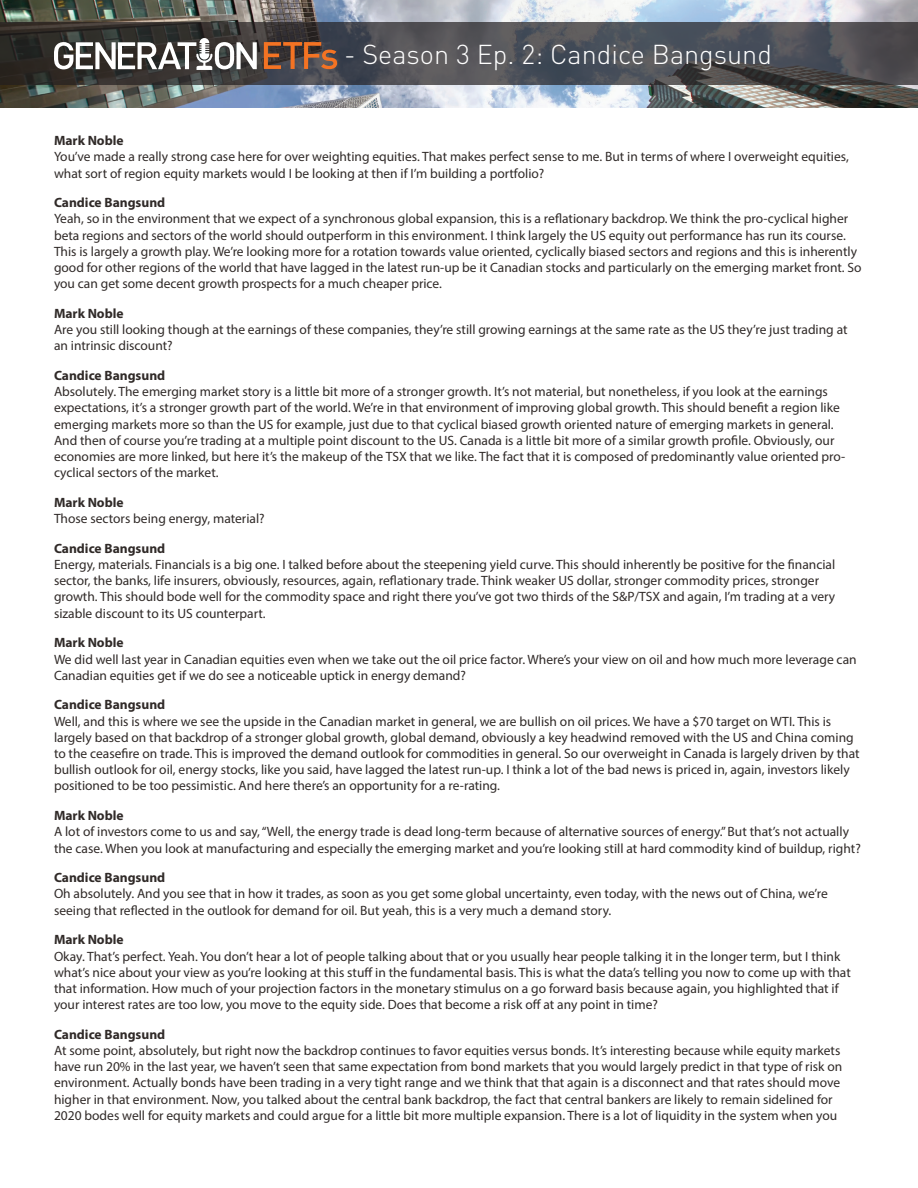
<style>
.page{position:relative;width:918px;height:1188px;background:#fff}
.page>*{position:absolute;margin:0;border:0;box-sizing:border-box;transform-origin:0 0}
.t1{font:300 27px "DIN Pro";color:#fff}
.t2{font:13.5px/16.2px "Myriad Pro";color:#302a28}
.t3{font:700 13.5px "Myriad Pro";color:#302a28}
</style>
<div class="page">
<img style="left:0;top:0;width:918px;height:108px">
<svg style="left:0;top:23px;width:918px;height:62px;background:#47484c"></svg>
<svg style="left:264px;top:42px;width:73px;height:27px;background:#855336"></svg>
<svg style="left:54px;top:38px;width:203px;height:32px"></svg>
<h1 class="t1" style="left:344px;top:34px;width:429px">- Season 3 Ep. 2: Candice Bangsund</h1>
<p class="t3" style="left:54px;top:132px;width:71px">Mark Noble</p>
<p class="t2" style="left:54px;top:148px;width:796px">You’ve made a really strong case here for over weighting equities. That makes perfect sense to me. But in terms of where I overweight equities, what sort of region equity markets would I be looking at then if I’m building a portfolio?</p>
<p class="t3" style="left:54px;top:194px;width:113px">Candice Bangsund</p>
<p class="t2" style="left:54px;top:211px;width:809px">Yeah, so in the environment that we expect of a synchronous global expansion, this is a reflationary backdrop. We think the pro-cyclical higher beta regions and sectors of the world should outperform in this environment. I think largely the US equity out performance has run its course.<br>This is largely a growth play. We’re looking more for a rotation towards value oriented, cyclically biased sectors and regions and this is inherently good for other regions of the world that have lagged in the latest run-up be it Canadian stocks and particularly on the emerging market front. So you can get some decent growth prospects for a much cheaper price.</p>
<p class="t3" style="left:54px;top:305px;width:71px">Mark Noble</p>
<p class="t2" style="left:54px;top:321px;width:795px">Are you still looking though at the earnings of these companies, they’re still growing earnings at the same rate as the US they’re just trading at an intrinsic discount?</p>
<p class="t3" style="left:54px;top:367px;width:113px">Candice Bangsund</p>
<p class="t2" style="left:54px;top:383px;width:793px">Absolutely. The emerging market story is a little bit more of a stronger growth. It’s not material, but nonetheless, if you look at the earnings expectations, it’s a stronger growth part of the world. We’re in that environment of improving global growth. This should benefit a region like emerging markets more so than the US for example, just due to that cyclical biased growth oriented nature of emerging markets in general.<br>And then of course you’re trading at a multiple point discount to the US. Canada is a little bit more of a similar growth profile. Obviously, our economies are more linked, but here it’s the makeup of the TSX that we like. The fact that it is composed of predominantly value oriented pro&shy;cyclical sectors of the market.</p>
<p class="t3" style="left:54px;top:494px;width:71px">Mark Noble</p>
<p class="t2" style="left:54px;top:510px;width:212px">Those sectors being energy, material?</p>
<p class="t3" style="left:54px;top:539px;width:113px">Candice Bangsund</p>
<p class="t2" style="left:54px;top:556px;width:783px">Energy, materials. Financials is a big one. I talked before about the steepening yield curve. This should inherently be positive for the financial sector, the banks, life insurers, obviously, resources, again, reflationary trade. Think weaker US dollar, stronger commodity prices, stronger growth. This should bode well for the commodity space and right there you’ve got two thirds of the S&amp;P/TSX and again, I’m trading at a very sizable discount to its US counterpart.</p>
<p class="t3" style="left:54px;top:634px;width:71px">Mark Noble</p>
<p class="t2" style="left:54px;top:651px;width:804px">We did well last year in Canadian equities even when we take out the oil price factor. Where’s your view on oil and how much more leverage can<br>Canadian equities get if we do see a noticeable uptick in energy demand?</p>
<p class="t3" style="left:54px;top:696px;width:113px">Candice Bangsund</p>
<p class="t2" style="left:54px;top:713px;width:807px">Well, and this is where we see the upside in the Canadian market in general, we are bullish on oil prices. We have a $70 target on WTI. This is largely based on that backdrop of a stronger global growth, global demand, obviously a key headwind removed with the US and China coming to the ceasefire on trade. This is improved the demand outlook for commodities in general. So our overweight in Canada is largely driven by that bullish outlook for oil, energy stocks, like you said, have lagged the latest run-up. I think a lot of the bad news is priced in, again, investors likely positioned to be too pessimistic. And here there’s an opportunity for a re-rating.</p>
<p class="t3" style="left:54px;top:807px;width:71px">Mark Noble</p>
<p class="t2" style="left:54px;top:823px;width:808px">A lot of investors come to us and say, “Well, the energy trade is dead long-term because of alternative sources of energy.” But that’s not actually the case. When you look at manufacturing and especially the emerging market and you’re looking still at hard commodity kind of buildup, right?</p>
<p class="t3" style="left:54px;top:869px;width:113px">Candice Bangsund</p>
<p class="t2" style="left:54px;top:886px;width:775px">Oh absolutely. And you see that in how it trades, as soon as you get some global uncertainty, even today, with the news out of China, we’re seeing that reflected in the outlook for demand for oil. But yeah, this is a very much a demand story.</p>
<p class="t3" style="left:54px;top:931px;width:71px">Mark Noble</p>
<p class="t2" style="left:54px;top:948px;width:798px">Okay. That’s perfect. Yeah. You don’t hear a lot of people talking about that or you usually hear people talking it in the longer term, but I think what’s nice about your view as you’re looking at this stuff in the fundamental basis. This is what the data’s telling you now to come up with that that information. How much of your projection factors in the monetary stimulus on a go forward basis because again, you highlighted that if your interest rates are too low, you move to the equity side. Does that become a risk off at any point in time?</p>
<p class="t3" style="left:54px;top:1025px;width:113px">Candice Bangsund</p>
<p class="t2" style="left:54px;top:1042px;width:790px">At some point, absolutely, but right now the backdrop continues to favor equities versus bonds. It’s interesting because while equity markets have run 20% in the last year, we haven’t seen that same expectation from bond markets that you would largely predict in that type of risk on environment. Actually bonds have been trading in a very tight range and we think that that again is a disconnect and that rates should move higher in that environment. Now, you talked about the central bank backdrop, the fact that central bankers are likely to remain sidelined for 2020 bodes well for equity markets and could argue for a little bit more multiple expansion. There is a lot of liquidity in the system when you</p>
</div>
